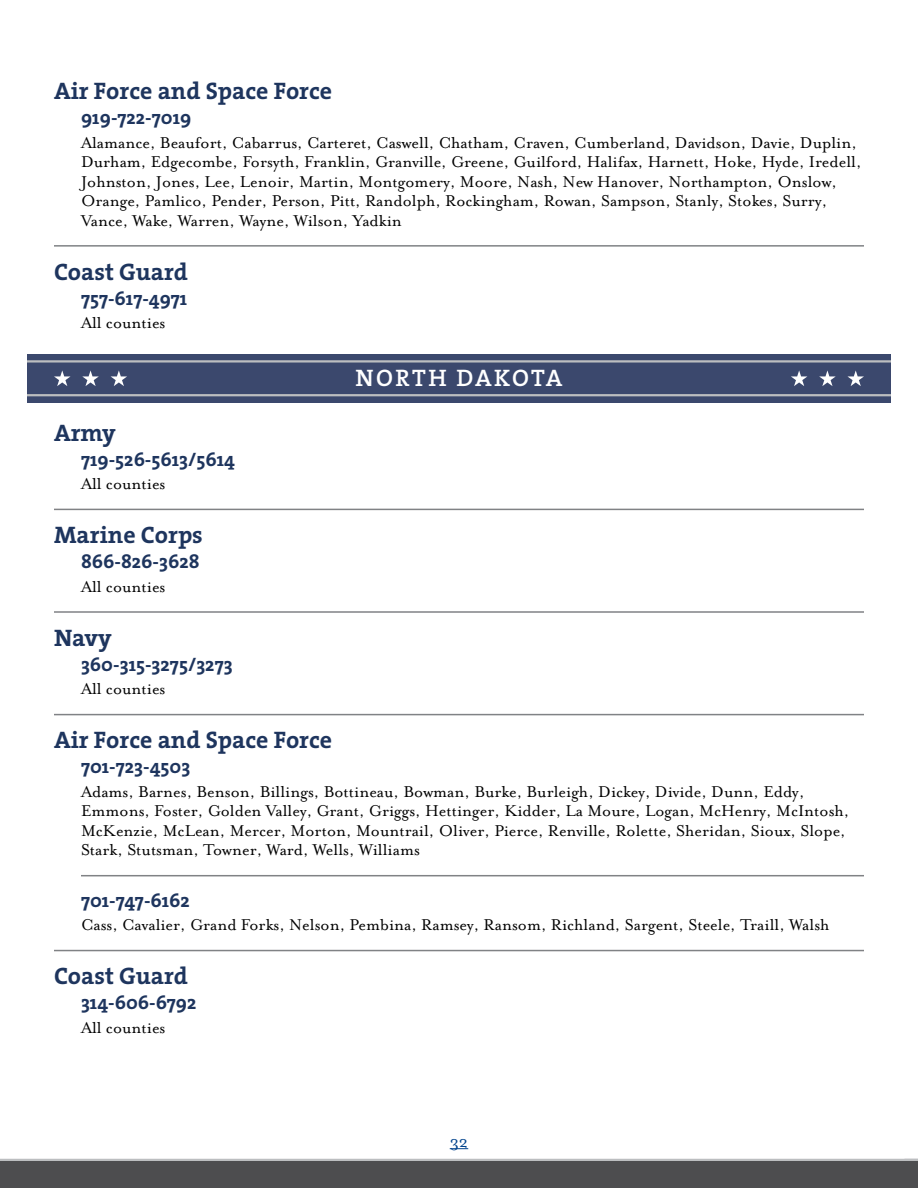
<style>
.page{position:relative;width:918px;height:1188px;background:#fff}
.page>*{position:absolute;margin:0;border:0;box-sizing:border-box;transform-origin:0 0}
.t1{font:700 24px "The Serif";color:#1e355e}
.t2{font:24px "The Serif Semi Bold Caps";letter-spacing:.1em;color:#fff}
.t3{font:700 19.5px "The Serif";color:#1e355e}
.t4{font:18px/19.5px "Mrs Eaves Roman";color:#000}
.t5{font:18px "Mrs Eaves Roman";color:#00438c}
</style>
<div class="page">
<div style="left:0;top:1161px;width:918px;height:27px;background:#4d4d4f"></div>
<hr style="left:0;top:1159px;width:918px;height:2px;background:#bcbec0">
<svg style="left:450px;top:1148px;width:18px;height:1px"></svg>
<div style="left:27px;top:354px;width:864px;height:49px;background:#3b486d"></div>
<svg style="left:111px;top:370px;width:16px;height:16px"></svg>
<svg style="left:82px;top:370px;width:17px;height:16px"></svg>
<svg style="left:54px;top:370px;width:17px;height:16px"></svg>
<svg style="left:847px;top:370px;width:17px;height:16px"></svg>
<svg style="left:819px;top:370px;width:17px;height:16px"></svg>
<svg style="left:791px;top:370px;width:16px;height:16px"></svg>
<hr style="left:27px;top:360px;width:864px;height:3px;background:#bcbec0">
<hr style="left:27px;top:394px;width:864px;height:2px;background:#bcbec0">
<hr style="left:54px;top:245px;width:810px;height:2px;background:#808285">
<hr style="left:54px;top:509px;width:810px;height:1px;background:#808285">
<hr style="left:54px;top:611px;width:810px;height:2px;background:#808285">
<hr style="left:54px;top:714px;width:810px;height:1px;background:#808285">
<hr style="left:81px;top:875px;width:783px;height:1px;background:#808285">
<hr style="left:54px;top:950px;width:810px;height:1px;background:#808285">
<h3 class="t1" style="left:54px;top:71px;width:280px">Air Force and Space Force</h3>
<p class="t3" style="left:81px;top:101px;width:112px">919-722-7019</p>
<p class="t4" style="left:81px;top:133px;width:782px">Alamance, Beaufort, Cabarrus, Carteret, Caswell, Chatham, Craven, Cumberland, Davidson, Davie, Duplin, Durham, Edgecombe, Forsyth, Franklin, Granville, Greene, Guilford, Halifax, Harnett, Hoke, Hyde, Iredell, Johnston, Jones, Lee, Lenoir, Martin, Montgomery, Moore, Nash, New Hanover, Northampton, Onslow, Orange, Pamlico, Pender, Person, Pitt, Randolph, Rockingham, Rowan, Sampson, Stanly, Stokes, Surry, Vance, Wake, Warren, Wayne, Wilson, Yadkin</p>
<h3 class="t1" style="left:54px;top:251px;width:135px">Coast Guard</h3>
<p class="t3" style="left:81px;top:282px;width:108px">757-617-4971</p>
<p class="t4" style="left:81px;top:313px;width:86px">All counties</p>
<h2 class="t2" style="left:356px;top:358px;width:208px">NORTH DAKOTA</h2>
<h3 class="t1" style="left:54px;top:412px;width:63px">Army</h3>
<p class="t3" style="left:81px;top:443px;width:156px">719-526-5613/5614</p>
<p class="t4" style="left:81px;top:474px;width:86px">All counties</p>
<h3 class="t1" style="left:54px;top:515px;width:150px">Marine Corps</h3>
<p class="t3" style="left:81px;top:545px;width:120px">866-826-3628</p>
<p class="t4" style="left:81px;top:577px;width:86px">All counties</p>
<h3 class="t1" style="left:54px;top:618px;width:59px">Navy</h3>
<p class="t3" style="left:81px;top:648px;width:153px">360-315-3275/3273</p>
<p class="t4" style="left:81px;top:679px;width:86px">All counties</p>
<h3 class="t1" style="left:54px;top:720px;width:280px">Air Force and Space Force</h3>
<p class="t3" style="left:81px;top:750px;width:111px">701-723-4503</p>
<p class="t4" style="left:81px;top:782px;width:770px">Adams, Barnes, Benson, Billings, Bottineau, Bowman, Burke, Burleigh, Dickey, Divide, Dunn, Eddy, Emmons, Foster, Golden Valley, Grant, Griggs, Hettinger, Kidder, La Moure, Logan, McHenry, McIntosh, McKenzie, McLean, Mercer, Morton, Mountrail, Oliver, Pierce, Renville, Rolette, Sheridan, Sioux, Slope, Stark, Stutsman, Towner, Ward, Wells, Williams</p>
<p class="t3" style="left:81px;top:884px;width:110px">701-747-6162</p>
<p class="t4" style="left:81px;top:915px;width:750px">Cass, Cavalier, Grand Forks, Nelson, Pembina, Ramsey, Ransom, Richland, Sargent, Steele, Traill, Walsh</p>
<h3 class="t1" style="left:54px;top:956px;width:135px">Coast Guard</h3>
<p class="t3" style="left:81px;top:986px;width:117px">314-606-6792</p>
<p class="t4" style="left:81px;top:1018px;width:86px">All counties</p>
<p class="t5" style="left:450px;top:1132px;width:20px">32</p>
</div>
